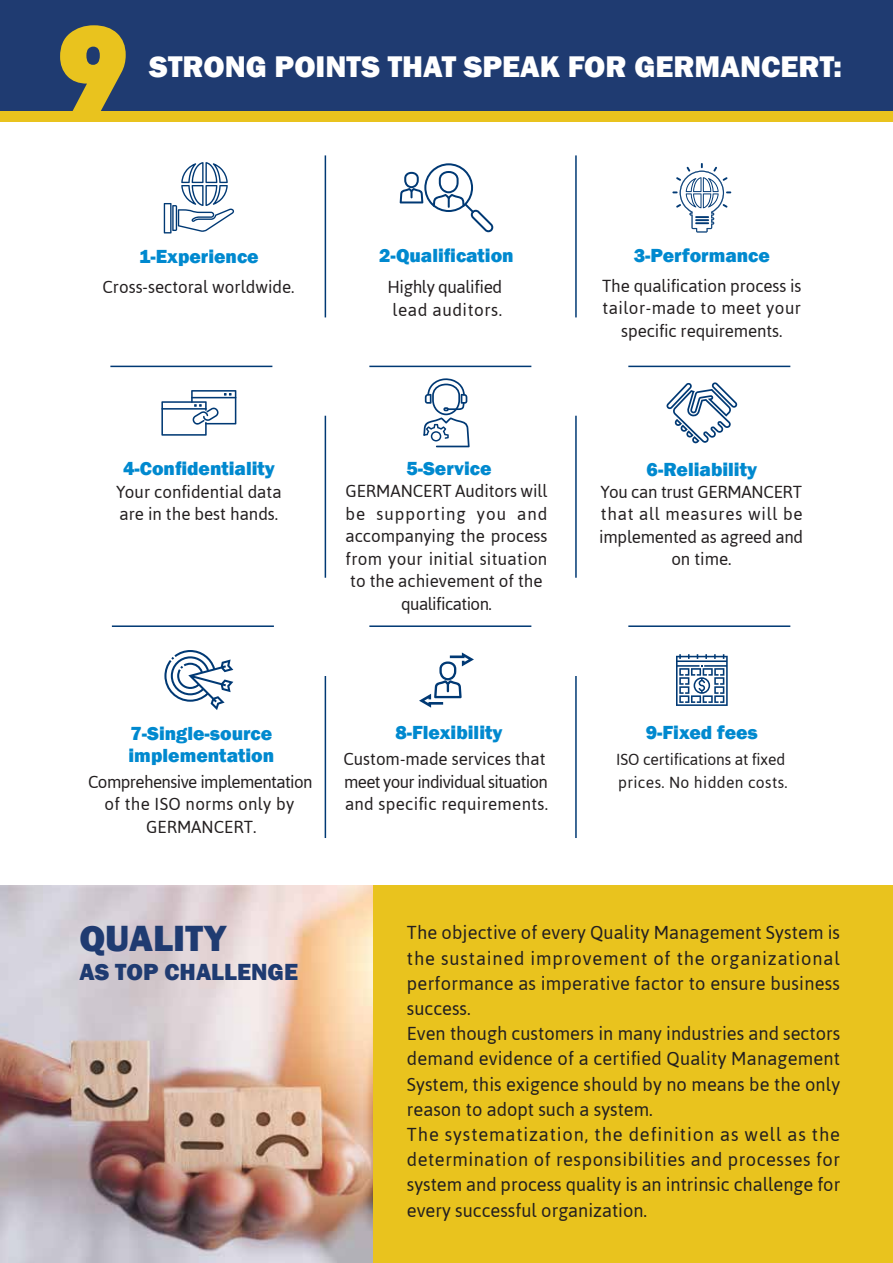
<style>
.page{position:relative;width:893px;height:1263px;background:#fff}
.page>*{position:absolute;margin:0;border:0;box-sizing:border-box;transform-origin:0 0}
.t1{font:135px "PF Din Text Arabic X Black";color:#e9c31e}
.t2{font:800 37.5px "Franklin Gothic";color:#1f3b71}
.t3{font:800 30.75px "Franklin Gothic";color:#fff}
.t4{font:800 24px "Franklin Gothic";color:#1f3b71}
.t5{font:21px/25.2px "Jaldi";letter-spacing:.005em;color:#231f20}
.t6{font:19.5px/22.5px "Jaldi";color:#231f20;text-align:center}
.t7{font:800 19.5px "Franklin Gothic";color:#0089cf}
.t8{font:19.5px/22.5px "Jaldi";letter-spacing:-.03em;color:#231f20;text-align:center}
.t9{font:19.5px/22.5px "Jaldi";letter-spacing:-.02em;color:#231f20}
.t10{font:18px/22.5px "Jaldi";letter-spacing:-.005em;color:#231f20}
</style>
<div class="page">
<img style="left:0;top:885px;width:373px;height:378px">
<div style="left:373px;top:885px;width:520px;height:378px;background:#e9c31e"></div>
<div style="left:0;top:0;width:893px;height:111px;background:#1f3b71"></div>
<div style="left:0;top:111px;width:893px;height:11px;background:#e9c31e"></div>
<svg style="left:164px;top:162px;width:70px;height:71px"></svg>
<svg style="left:666px;top:382px;width:71px;height:61px"></svg>
<svg style="left:161px;top:390px;width:75px;height:46px"></svg>
<svg style="left:423px;top:378px;width:47px;height:69px"></svg>
<svg style="left:164px;top:650px;width:69px;height:60px"></svg>
<svg style="left:676px;top:654px;width:52px;height:52px"></svg>
<svg style="left:400px;top:163px;width:93px;height:69px"></svg>
<svg style="left:672px;top:163px;width:59px;height:70px"></svg>
<svg style="left:419px;top:652px;width:55px;height:56px"></svg>
<hr style="left:112px;top:625px;width:162px;height:2px;background:#003974">
<hr style="left:369px;top:625px;width:162px;height:2px;background:#003974">
<hr style="left:628px;top:625px;width:162px;height:2px;background:#003974">
<hr style="left:110px;top:366px;width:162px;height:1px;background:#003974">
<hr style="left:369px;top:366px;width:162px;height:1px;background:#003974">
<hr style="left:628px;top:366px;width:162px;height:1px;background:#003974">
<hr style="left:325px;top:155px;width:1px;height:162px;background:#003974">
<hr style="left:575px;top:155px;width:2px;height:162px;background:#003974">
<hr style="left:325px;top:416px;width:1px;height:162px;background:#003974">
<hr style="left:575px;top:416px;width:2px;height:162px;background:#003974">
<hr style="left:325px;top:676px;width:1px;height:162px;background:#003974">
<hr style="left:575px;top:676px;width:2px;height:162px;background:#003974">
<h1 class="t1" style="left:51px;top:-17px;width:83px">9</h1>
<h3 class="t3" style="left:149px;top:47px;width:694px">STRONG POINTS THAT SPEAK FOR GERMANCERT:</h3>
<p class="t7" style="left:379px;top:243px;width:136px">2-Qualification</p>
<p class="t7" style="left:139px;top:244px;width:121px">1-Experience</p>
<p class="t6" style="left:102px;top:275px;width:194px">Cross-sectoral worldwide.</p>
<p class="t9" style="left:387px;top:275px;width:116px">Highly qualified lead auditors.</p>
<p class="t7" style="left:634px;top:243px;width:138px">3-Performance</p>
<p class="t6" style="left:602px;top:274px;width:201px">The qualification process is tailor-made to meet your specific requirements.</p>
<p class="t7" style="left:123px;top:456px;width:153px">4-Confidentiality</p>
<p class="t7" style="left:406px;top:456px;width:87px">5-Service</p>
<p class="t7" style="left:647px;top:457px;width:112px">6-Reliability</p>
<p class="t6" style="left:116px;top:480px;width:167px;text-align:left">Your confidential data are in the best hands.</p>
<p class="t6" style="left:346px;top:479px;width:203px">GERMANCERT Auditors will be supporting you and accompanying the process from your initial situation to the achievement of the qualification.</p>
<p class="t6" style="left:599px;top:480px;width:206px">You can trust GERMANCERT that all measures will be implemented as agreed and on time.</p>
<p class="t7" style="left:646px;top:720px;width:114px">9-Fixed fees</p>
<p class="t7" style="left:130px;top:721px;width:143px">7-Single-source</p>
<p class="t7" style="left:395px;top:720px;width:108px">8-Flexibility</p>
<p class="t7" style="left:128px;top:743px;width:147px">implementation</p>
<p class="t6" style="left:343px;top:747px;width:206px;text-align:left">Custom-made services that meet your individual situation and specific requirements.</p>
<p class="t10" style="left:616px;top:748px;width:173px">ISO certifications at fixed prices. No hidden costs.</p>
<p class="t8" style="left:88px;top:770px;width:226px">Comprehensive implementation of the ISO norms only by<br>GERMANCERT.</p>
<h2 class="t2" style="left:79px;top:914px;width:149px">QUALITY</h2>
<p class="t4" style="left:79px;top:956px;width:220px">AS TOP CHALLENGE</p>
<p class="t5" style="left:407px;top:920px;width:435px">The objective of every Quality Management System is the sustained improvement of the organizational performance as imperative factor to ensure business success.<br>Even though customers in many industries and sectors demand evidence of a certified Quality Management System, this exigence should by no means be the only reason to adopt such a system.<br>The systematization, the definition as well as the determination of responsibilities and processes for system and process quality is an intrinsic challenge for every successful organization.</p>
</div>
